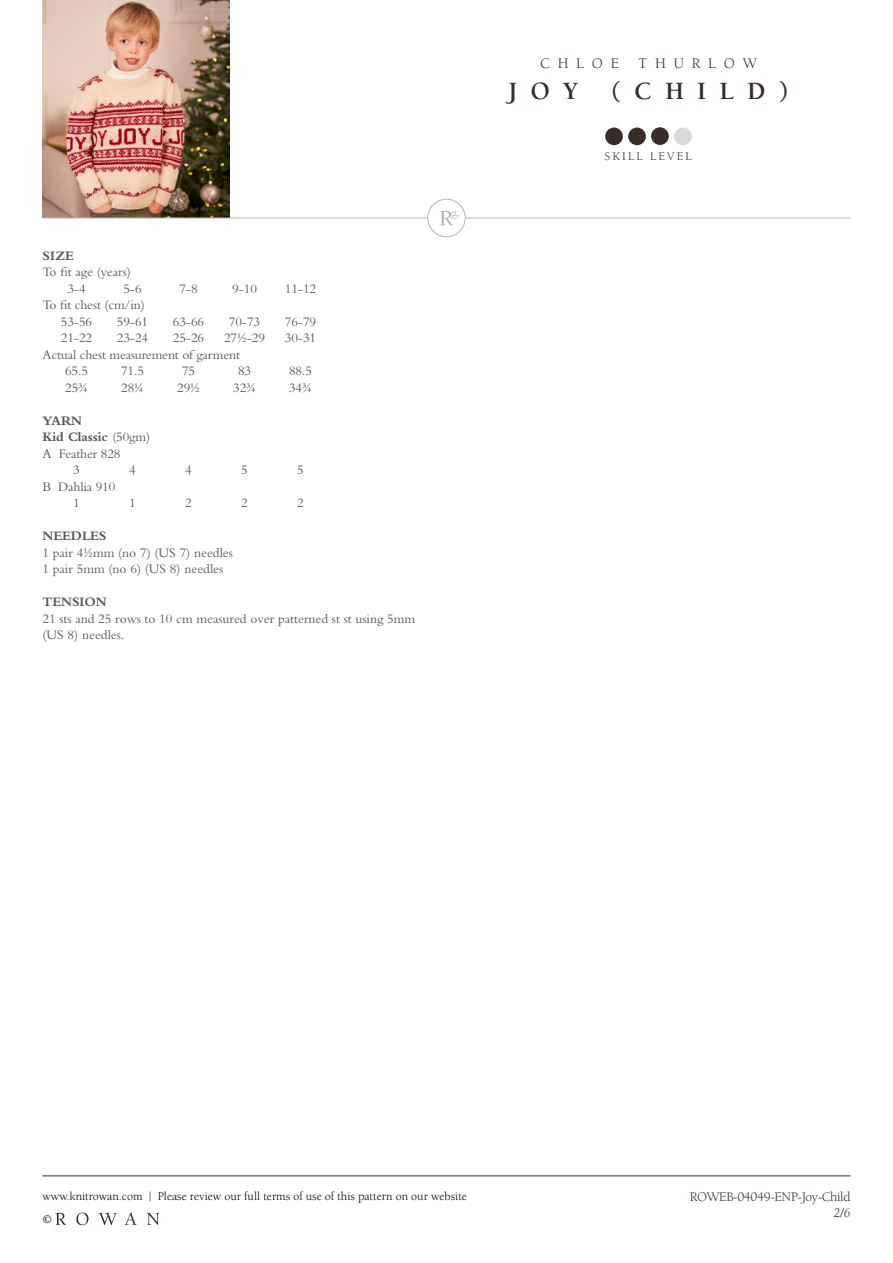
<style>
.page{position:relative;width:893px;height:1263px;background:#fff}
.page>*{position:absolute;margin:0;border:0;box-sizing:border-box;transform-origin:0 0}
.t1{font:700 25.5px "Berkeley Std";letter-spacing:.52em;color:#382c28}
.t2{font:15px "Berkeley Std";letter-spacing:.52em;color:#382c28}
.t3{font:13.5px/16.5px "Bembo Std";letter-spacing:-.01em;color:#575756}
.t4{font:700 13.5px "Bembo Std";color:#575756}
.t5{font:13.5px "Berkeley Std";letter-spacing:-.03em;color:#382c28}
.t6{font:italic 13.5px "Berkeley Std";color:#382c28}
.t7{font:12px/22.5px "Berkeley Std";color:#000}
.t8{font:12px "Berkeley Std";letter-spacing:.18em;color:#382c28}
.s1{font-weight:400}
.s2{color:#382c28}
.s3{font-weight:700;color:#382c28}
</style>
<div class="page">
<hr style="left:43px;top:1175px;width:807px;height:1px;background:#382c28">
<img style="left:43px;top:0;width:186px;height:218px">
<hr style="left:43px;top:218px;width:807px;height:1px;background:#b3b5b6">
<div style="left:428px;top:199px;width:37px;height:38px;background:#fff;border-radius:50%"></div>
<svg style="left:440px;top:211px;width:19px;height:14px"></svg>
<div style="left:427px;top:199px;width:39px;height:38px;border:1px solid #b3b5b6;border-radius:50%"></div>
<div style="left:628px;top:128px;width:18px;height:17px;background:#382c28;border-radius:50%"></div>
<div style="left:674px;top:128px;width:18px;height:17px;background:#d9d8da;border-radius:50%"></div>
<div style="left:605px;top:128px;width:18px;height:17px;background:#382c28;border-radius:50%"></div>
<div style="left:651px;top:127px;width:18px;height:18px;background:#382c28;border-radius:50%"></div>
<svg style="left:55px;top:1213px;width:11px;height:12px"></svg>
<svg style="left:76px;top:1212px;width:13px;height:13px"></svg>
<svg style="left:99px;top:1213px;width:18px;height:12px"></svg>
<svg style="left:125px;top:1212px;width:12px;height:13px"></svg>
<svg style="left:147px;top:1213px;width:12px;height:12px"></svg>
<p class="t4" style="left:43px;top:248px;width:33px">SIZE</p>
<p class="t3" style="left:67px;top:264px;width:65px;text-indent:-25px">To fit age (years)<br>3-4</p>
<p class="t3" style="left:123px;top:280px;width:20px">5-6</p>
<p class="t3" style="left:179px;top:280px;width:20px">7-8</p>
<p class="t3" style="left:232px;top:280px;width:26px">9-10</p>
<p class="t3" style="left:285px;top:280px;width:33px">11-12</p>
<p class="t3" style="left:61px;top:297px;width:85px;text-indent:-18px">To fit chest (cm/in)<br>53-56</p>
<p class="t3" style="left:117px;top:313px;width:33px">59-61</p>
<p class="t3" style="left:173px;top:313px;width:33px">63-66</p>
<p class="t3" style="left:229px;top:313px;width:33px">70-73</p>
<p class="t3" style="left:285px;top:313px;width:33px">76-79</p>
<p class="t3" style="left:61px;top:330px;width:33px">21-22</p>
<p class="t3" style="left:117px;top:330px;width:33px">23-24</p>
<p class="t3" style="left:173px;top:330px;width:33px">25-26</p>
<p class="t3" style="left:224px;top:330px;width:42px">27½-29</p>
<p class="t3" style="left:285px;top:330px;width:33px">30-31</p>
<p class="t3" style="left:65px;top:346px;width:176px;text-indent:-23px">Actual chest measurement of garment<br>65.5</p>
<p class="t3" style="left:121px;top:363px;width:24px">71.5</p>
<p class="t3" style="left:182px;top:363px;width:15px">75</p>
<p class="t3" style="left:238px;top:363px;width:15px">83</p>
<p class="t3" style="left:289px;top:363px;width:24px">88.5</p>
<p class="t3" style="left:65px;top:379px;width:24px">25¾</p>
<p class="t3" style="left:121px;top:379px;width:24px">28¼</p>
<p class="t3" style="left:177px;top:379px;width:24px">29½</p>
<p class="t3" style="left:233px;top:379px;width:24px">32¾</p>
<p class="t3" style="left:289px;top:379px;width:24px">34¾</p>
<p class="t4" style="left:43px;top:413px;width:41px">YARN</p>
<p class="t4" style="left:43px;top:430px;width:109px">Kid Classic <span class="s1">(50gm)</span></p>
<p class="t3" style="left:43px;top:445px;width:80px">A Feather 828</p>
<p class="t3" style="left:73px;top:462px;width:8px">3</p>
<p class="t3" style="left:129px;top:462px;width:8px">4</p>
<p class="t3" style="left:185px;top:462px;width:8px">4</p>
<p class="t3" style="left:241px;top:462px;width:8px">5</p>
<p class="t3" style="left:297px;top:462px;width:8px">5</p>
<p class="t3" style="left:43px;top:478px;width:74px;text-align:center">B Dahlia 910<br>1</p>
<p class="t3" style="left:129px;top:495px;width:8px">1</p>
<p class="t3" style="left:185px;top:495px;width:8px">2</p>
<p class="t3" style="left:241px;top:495px;width:8px">2</p>
<p class="t3" style="left:297px;top:495px;width:8px">2</p>
<p class="t4" style="left:43px;top:529px;width:66px">NEEDLES</p>
<p class="t3" style="left:43px;top:544px;width:192px">1 pair 4½mm (no 7) (US 7) needles<br>1 pair 5mm (no 6) (US 8) needles</p>
<p class="t4" style="left:43px;top:595px;width:66px">TENSION</p>
<p class="t3" style="left:43px;top:610px;width:374px">21 sts and 25 rows to 10 cm measured over patterned st st using 5mm (US 8) needles.</p>
<p class="t2" style="left:540px;top:55px;width:80px">CHLOE</p>
<p class="t2" style="left:639px;top:55px;width:120px">THURLOW</p>
<h1 class="t1" style="left:509px;top:78px;width:71px">JOY</h1>
<h1 class="t1" style="left:611px;top:78px;width:178px">(CHILD)</h1>
<p class="t8" style="left:604px;top:149px;width:89px">SKILL LEVEL</p>
<p class="t7" style="left:43px;top:1185px;width:426px">www.knitrowan.com <span class="s2">|</span> Please review our full terms of use of this pattern on our website <span class="s3">©</span></p>
<p class="t5" style="left:690px;top:1190px;width:162px">ROWEB-04049-ENP-Joy-Child</p>
<p class="t6" style="left:834px;top:1206px;width:18px">2/6</p>
</div>
